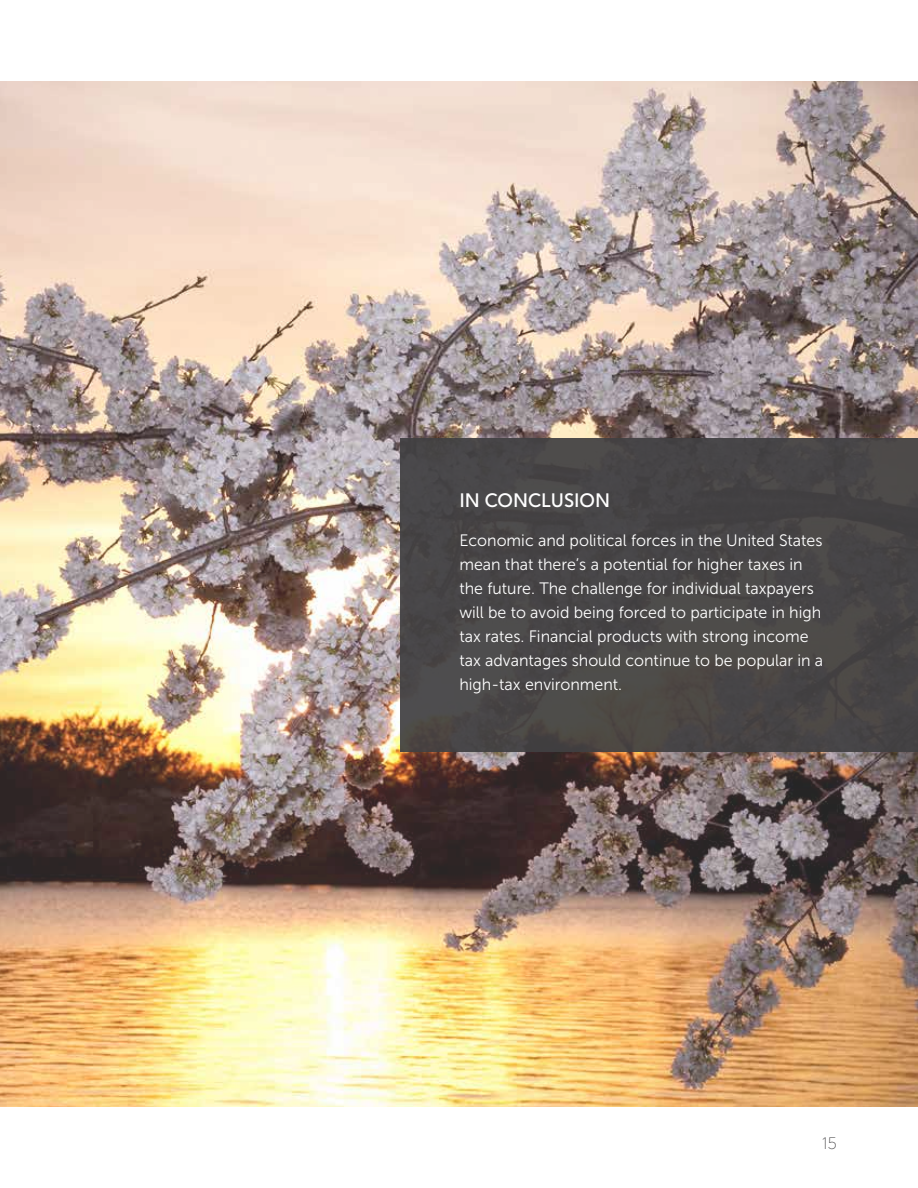
<style>
.page{position:relative;width:918px;height:1188px;background:#fff}
.page>*{position:absolute;margin:0;border:0;box-sizing:border-box;transform-origin:0 0}
.t1{font:500 19.5px "Gentleman 700";color:#fff}
.t2{font:16.5px/24px "Museo Sans 300";color:#fff}
.t3{font:200 16.5px "Gentleman 300";color:#414042}
</style>
<div class="page">
<img style="left:0;top:81px;width:918px;height:1026px">
<div style="left:400px;top:438px;width:518px;height:313px;background:#484647"></div>
<p class="t1" style="left:459px;top:488px;width:152px">IN CONCLUSION</p>
<p class="t2" style="left:459px;top:528px;width:365px">Economic and political forces in the United States mean that there’s a potential for higher taxes in the future. The challenge for individual taxpayers will be to avoid being forced to participate in high tax rates. Financial products with strong income tax advantages should continue to be popular in a high-tax environment.</p>
<p class="t3" style="left:823px;top:1134px;width:16px">15</p>
</div>
